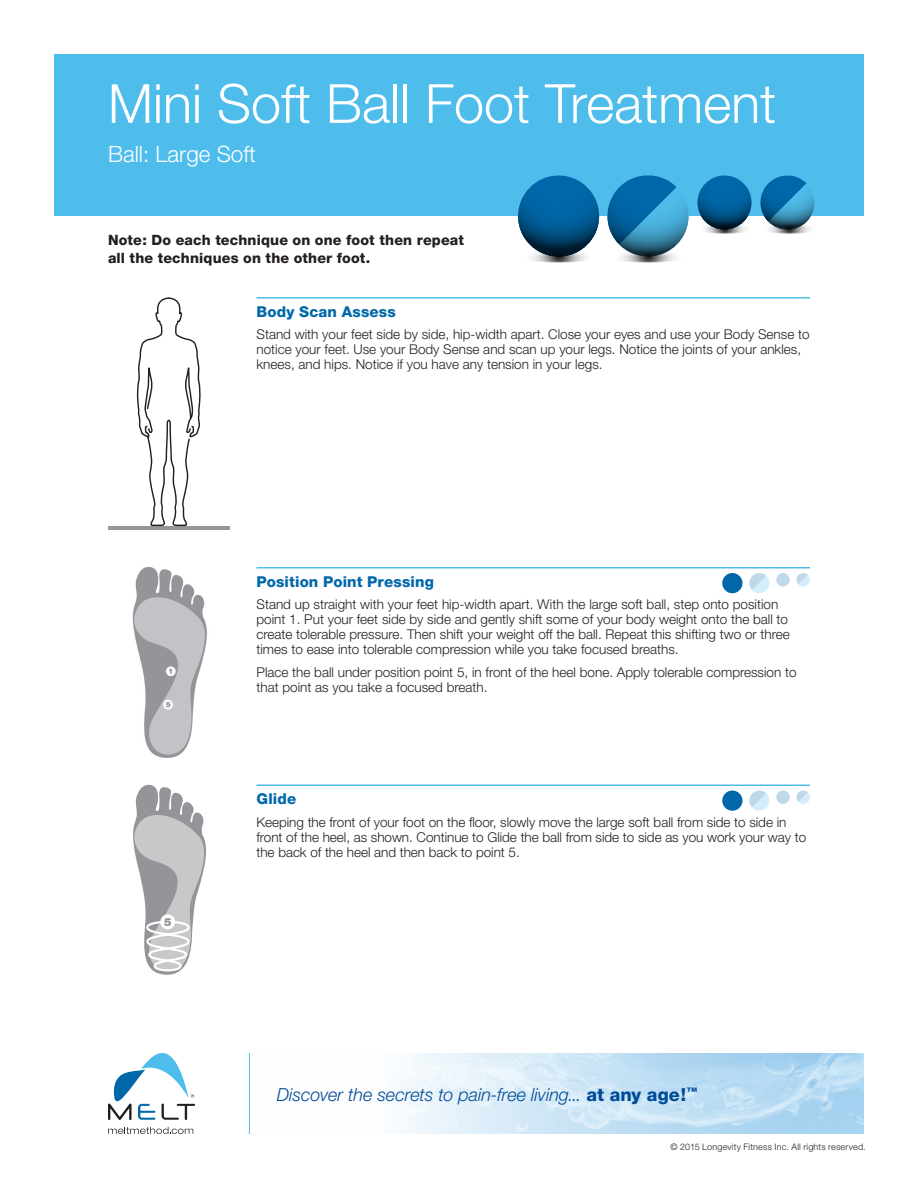
<style>
.page{position:relative;width:918px;height:1188px;background:#fff}
.page>*{position:absolute;margin:0;border:0;box-sizing:border-box;transform-origin:0 0}
.Headline{font:300 54px "Helvetica Neue";color:#fff}
.Intro_Text{font:300 22.5px "Helvetica Neue";color:#fff}
.t1{font:italic 300 18px "Helvetica Neue";letter-spacing:-.005em;color:#004c97}
.Subhead{font:800 15px "Helvetica Neue";letter-spacing:.01em;color:#0068a9}
.Text{font:800 14.25px/18px "Helvetica Neue";letter-spacing:.01em;color:#231f20}
.Text-2{font:300 13.5px/15px "Helvetica Neue";color:#231f20}
.t2{font:900 11.1px "Helvetica Neue";color:#939598}
.t3{font:300 9px "Helvetica Neue";letter-spacing:.025em;color:#231f20}
.s1{font-weight:800;font-style:normal}
</style>
<div class="page">
<svg style="left:401px;top:1053px;width:463px;height:81px;background:#c9e4f5"></svg>
<svg style="left:108px;top:1053px;width:87px;height:67px"></svg>
<svg style="left:108px;top:1127px;width:85px;height:7px"></svg>
<hr style="left:249px;top:1053px;width:1px;height:81px;background:#4fbdec">
<hr style="left:256px;top:297px;width:554px;height:2px;background:#4fbdec">
<hr style="left:256px;top:567px;width:554px;height:2px;background:#4fbdec">
<hr style="left:256px;top:785px;width:554px;height:1px;background:#4fbdec">
<img style="left:132px;top:566px;width:75px;height:191px">
<hr style="left:108px;top:526px;width:122px;height:3px;background:#939598">
<svg style="left:137px;top:297px;width:64px;height:229px"></svg>
<svg style="left:133px;top:784px;width:73px;height:191px"></svg>
<div style="left:160px;top:914px;width:15px;height:15px;background:#fff;border-radius:50%"></div>
<div style="left:54px;top:54px;width:810px;height:162px;background:#4fbdec"></div>
<div style="left:722px;top:573px;width:20px;height:20px;background:#0068a9;border-radius:50%"></div>
<div style="left:722px;top:790px;width:20px;height:21px;background:#0068a9;border-radius:50%"></div>
<svg style="left:749px;top:573px;width:21px;height:20px"></svg>
<svg style="left:749px;top:790px;width:21px;height:21px"></svg>
<div style="left:776px;top:573px;width:14px;height:13px;background:#c0d9e9;border-radius:50%"></div>
<div style="left:776px;top:790px;width:14px;height:14px;background:#c0d9e9;border-radius:50%"></div>
<svg style="left:796px;top:573px;width:14px;height:14px"></svg>
<svg style="left:796px;top:790px;width:14px;height:14px"></svg>
<svg style="left:607px;top:178px;width:82px;height:70px"></svg>
<svg style="left:608px;top:175px;width:80px;height:81px;background:#1e7db0"></svg>
<svg style="left:594px;top:247px;width:108px;height:16px"></svg>
<svg style="left:763px;top:175px;width:52px;height:45px"></svg>
<svg style="left:760px;top:176px;width:54px;height:54px"></svg>
<svg style="left:748px;top:222px;width:82px;height:12px"></svg>
<svg style="left:518px;top:176px;width:81px;height:80px;background:#00588f"></svg>
<svg style="left:505px;top:247px;width:108px;height:16px"></svg>
<svg style="left:698px;top:176px;width:54px;height:54px;background:#015c95"></svg>
<svg style="left:684px;top:222px;width:81px;height:12px"></svg>
<p class="Headline" style="left:108px;top:71px;width:670px">Mini Soft Ball Foot Treatment</p>
<p class="Intro_Text" style="left:108px;top:140px;width:149px">Ball: Large Soft</p>
<p class="Text" style="left:108px;top:231px;width:358px">Note: Do each technique on one foot then repeat all the techniques on the other foot.</p>
<p class="Subhead" style="left:256px;top:302px;width:141px">Body Scan Assess</p>
<p class="Text-2" style="left:256px;top:326px;width:555px">Stand with your feet side by side, hip-width apart. Close your eyes and use your Body Sense to notice your feet. Use your Body Sense and scan up your legs. Notice the joints of your ankles, knees, and hips. Notice if you have any tension in your legs.</p>
<p class="Subhead" style="left:256px;top:572px;width:179px">Position Point Pressing</p>
<p class="Text-2" style="left:256px;top:596px;width:535px">Stand up straight with your feet hip-width apart. With the large soft ball, step onto position point 1. Put your feet side by side and gently shift some of your body weight onto the ball to create tolerable pressure. Then shift your weight off the ball. Repeat this shifting two or three times to ease into tolerable compression while you take focused breaths.</p>
<p class="Text-2" style="left:256px;top:664px;width:542px">Place the ball under position point 5, in front of the heel bone. Apply tolerable compression to that point as you take a focused breath.</p>
<p class="t2" style="left:164px;top:915px;width:9px">5</p>
<p class="Subhead" style="left:256px;top:790px;width:41px">Glide</p>
<p class="Text-2" style="left:256px;top:814px;width:551px">Keeping the front of your foot on the floor, slowly move the large soft ball from side to side in front of the heel, as shown. Continue to Glide the ball from side to side as you work your way to the back of the heel and then back to point 5.</p>
<h3 class="t1" style="left:277px;top:1084px;width:422px">Discover the secrets to pain-free living... <span class="s1">at any age!</span><sup>™</sup></h3>
<p class="t3" style="left:670px;top:1141px;width:197px">© 2015 Longevity Fitness Inc. All rights reserved.</p>
</div>
